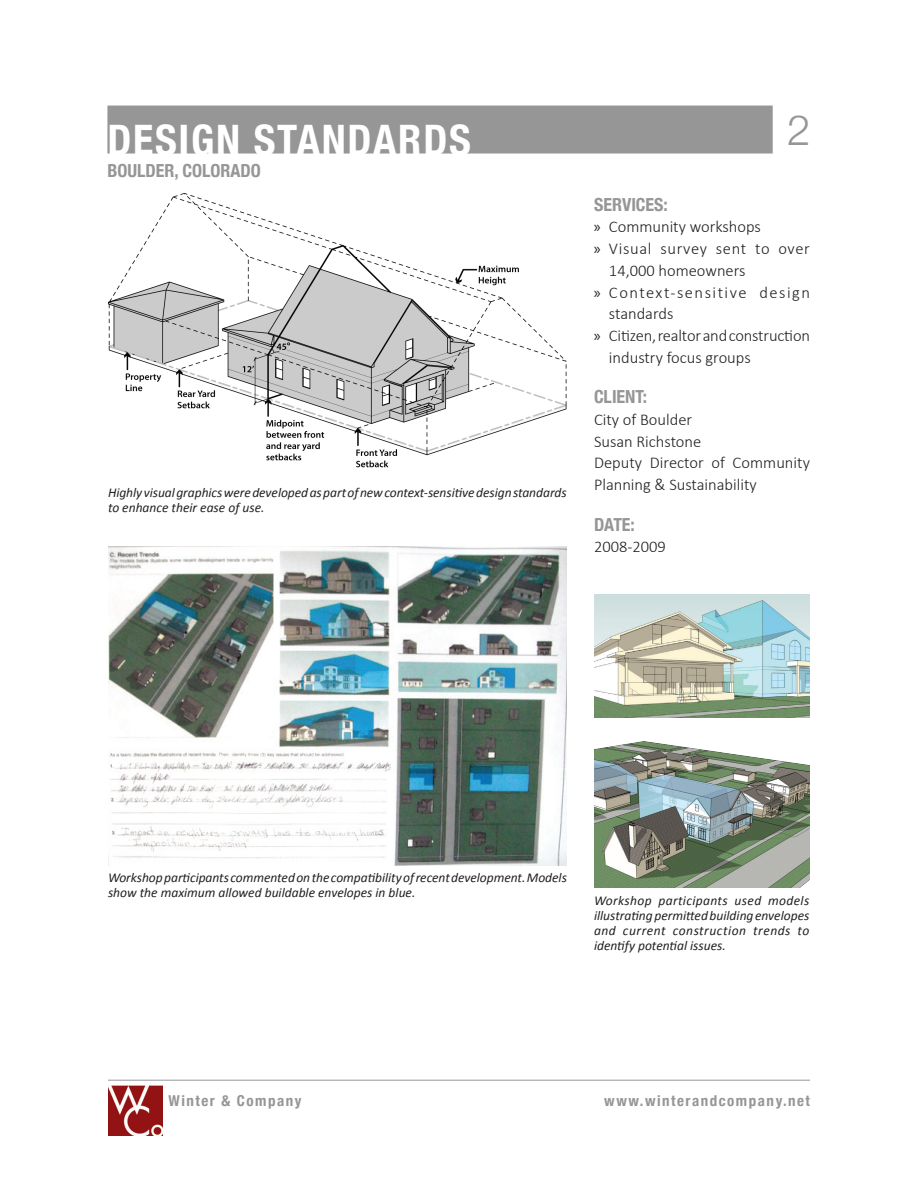
<style>
.page{position:relative;width:918px;height:1188px;background:#fff}
.page>*{position:absolute;margin:0;border:0;box-sizing:border-box;transform-origin:0 0}
.t1{font:700 condensed 42px "Helvetica Neue";letter-spacing:.04em;color:#fff}
.t2{font:300 42px "Helvetica Neue";color:#969696}
.t3{font:700 condensed 18px "Helvetica Neue";color:#969696}
.t4{font:300 16.5px/21.8px "Calibri";color:#231f20}
.t5{font:300 16.5px "Calibri";letter-spacing:.09em;color:#231f20}
.t6{font:300 16.5px "Calibri";letter-spacing:.04em;color:#231f20}
.t7{font:700 condensed 15px "Helvetica Neue";letter-spacing:.1em;color:#969696}
.t8{font:italic 13.5px/15px "Calibri";letter-spacing:-.005em;color:#231f20}
.s1{font-family:"Myriad Pro";font-weight:400}
</style>
<div class="page">
<hr style="left:108px;top:1080px;width:702px;height:1px;background:#969696">
<img style="left:108px;top:1086px;width:55px;height:50px">
<div style="left:107px;top:106px;width:666px;height:48px;background:#969696"></div>
<img style="left:594px;top:741px;width:215px;height:147px">
<img style="left:594px;top:594px;width:215px;height:123px">
<img style="left:108px;top:193px;width:459px;height:275px">
<img style="left:108px;top:547px;width:459px;height:318px">
<h1 class="t1" style="left:107px;top:105px;width:365px">DESIGN STANDARDS</h1>
<h2 class="t3" style="left:107px;top:156px;width:155px">BOULDER, COLORADO</h2>
<p class="t8" style="left:108px;top:485px;width:460px">Highly visual graphics were developed as part of new context-sensitive design standards to enhance their ease of use.</p>
<h1 class="t2" style="left:787px;top:96px;width:25px">2</h1>
<h2 class="t3" style="left:594px;top:189px;width:75px">SERVICES:</h2>
<p class="t4" style="left:594px;top:215px;width:168px"><span class="s1">»</span> Community workshops</p>
<p class="t6" style="left:594px;top:238px;width:217px"><span class="s1">»</span> Visual survey sent to over</p>
<p class="t4" style="left:609px;top:259px;width:138px">14,000 homeowners</p>
<p class="t5" style="left:594px;top:282px;width:218px"><span class="s1">»</span> Context-sensitive design</p>
<p class="t4" style="left:609px;top:302px;width:66px">standards</p>
<p class="t4" style="left:594px;top:324px;width:218px"><span class="s1">»</span> Citizen, realtor and construction</p>
<p class="t4" style="left:609px;top:346px;width:143px">industry focus groups</p>
<h2 class="t3" style="left:594px;top:382px;width:55px">CLIENT:</h2>
<p class="t4" style="left:594px;top:408px;width:218px">City of Boulder<br>Susan Richstone<br>Deputy Director of Community<br>Planning &amp; Sustainability</p>
<h2 class="t3" style="left:594px;top:509px;width:42px">DATE:</h2>
<p class="t4" style="left:594px;top:535px;width:73px">2008-2009</p>
<p class="t8" style="left:108px;top:870px;width:460px">Workshop participants commented on the compatibility of recent development. Models show the maximum allowed buildable envelopes in blue.</p>
<p class="t8" style="left:594px;top:892px;width:217px;text-align:justify">Workshop participants used models illustrating permitted building envelopes and current construction trends to identify potential issues.</p>
<p class="t7" style="left:168px;top:1089px;width:135px">Winter &amp; Company</p>
<p class="t7" style="left:604px;top:1089px;width:207px">www.winterandcompany.net</p>
</div>
